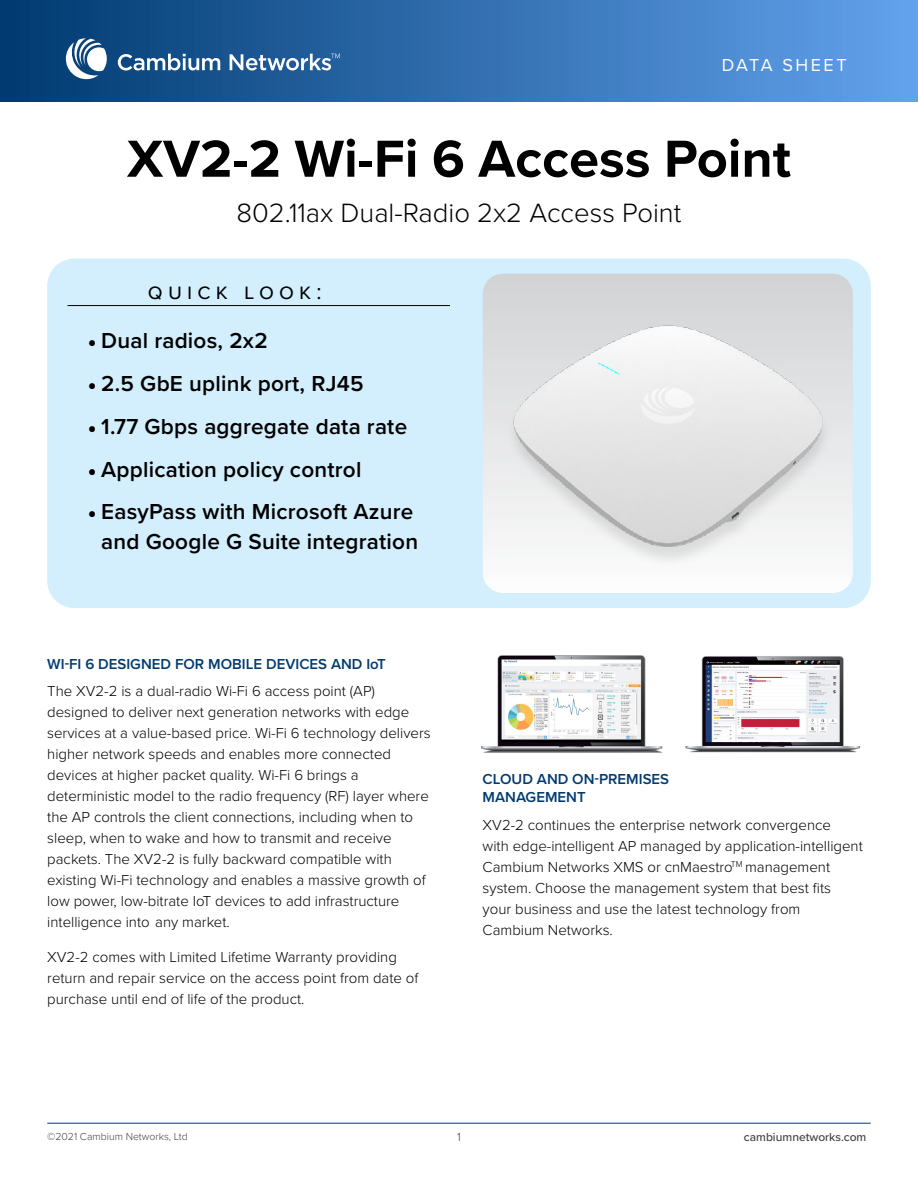
<style>
.page{position:relative;width:918px;height:1188px;background:#fff}
.page>*{position:absolute;margin:0;border:0;box-sizing:border-box;transform-origin:0 0}
.t1{font:700 54px "Proxima Nova";color:#000}
.t2{font:300 27.45px "Proxima Nova";color:#000}
.t3{font:600 22.5px/30px "Proxima Nova";letter-spacing:.01em;color:#000;text-align:right}
.t4{font:22.5px "Proxima Nova";letter-spacing:.23em;color:#000}
.t5{font:18px "Proxima Nova";letter-spacing:.14em;color:#fff}
.t6{font:300 15px/21px "Proxima Nova";color:#000}
.t7{font:600 15px/18px "Proxima Nova";color:#003a6f}
.t8{font:500 12px "Proxima Nova";color:#404041}
.t9{font:300 12px "Proxima Nova";color:#404041}
.t10{font:300 10.5px "Proxima Nova";color:#404041}
.s1{font-family:"Minion Pro";font-weight:400}
</style>
<div class="page">
<div style="left:0;top:0;width:918px;height:102px;background:linear-gradient(to right,#00396f,#63a2ed)"></div>
<hr style="left:47px;top:1123px;width:824px;height:1px;background:#003a6f">
<svg style="left:118px;top:54px;width:102px;height:16px"></svg>
<svg style="left:230px;top:54px;width:110px;height:16px"></svg>
<svg style="left:66px;top:38px;width:41px;height:41px"></svg>
<div style="left:47px;top:259px;width:824px;height:349px;background:#d3eefc;border-radius:27px"></div>
<hr style="left:68px;top:305px;width:382px;height:1px;background:#000">
<img style="left:481px;top:655px;width:182px;height:98px">
<img style="left:685px;top:656px;width:176px;height:97px">
<svg style="left:483px;top:274px;width:369px;height:319px;background:#e6e7e9"></svg>
<img style="left:483px;top:289px;width:370px;height:290px">
<p class="t5" style="left:722px;top:52px;width:126px">DATA SHEET</p>
<p class="t1" style="left:127px;top:118px;width:665px">XV2-2 Wi-Fi 6 Access Point</p>
<p class="t2" style="left:237px;top:192px;width:446px">802.11ax Dual-Radio 2x2 Access Point</p>
<p class="t4" style="left:148px;top:275px;width:175px">quick look:</p>
<p class="t3" style="left:88px;top:325px;width:181px"><span class="s1">•</span> Dual radios, 2x2</p>
<p class="t3" style="left:88px;top:368px;width:277px"><span class="s1">•</span> 2.5 GbE uplink port, RJ45</p>
<p class="t3" style="left:88px;top:411px;width:321px"><span class="s1">•</span> 1.77 Gbps aggregate data rate</p>
<p class="t3" style="left:88px;top:454px;width:275px"><span class="s1">•</span> Application policy control</p>
<p class="t3" style="left:88px;top:496px;width:332px"><span class="s1">•</span> EasyPass with Microsoft Azure and Google G Suite integration</p>
<p class="t7" style="left:47px;top:654px;width:340px">WI-FI 6 DESIGNED FOR MOBILE DEVICES AND IoT</p>
<p class="t6" style="left:47px;top:680px;width:385px">The XV2-2 is a dual-radio Wi-Fi 6 access point (AP) designed to deliver next generation networks with edge services at a value-based price. Wi-Fi 6 technology delivers higher network speeds and enables more connected devices at higher packet quality. Wi-Fi 6 brings a deterministic model to the radio frequency (RF) layer where the AP controls the client connections, including when to sleep, when to wake and how to transmit and receive packets. The XV2-2 is fully backward compatible with existing Wi-Fi technology and enables a massive growth of low power, low-bitrate IoT devices to add infrastructure intelligence into any market.</p>
<p class="t6" style="left:47px;top:945px;width:373px">XV2-2 comes with Limited Lifetime Warranty providing return and repair service on the access point from date of purchase until end of life of the product.</p>
<p class="t7" style="left:483px;top:770px;width:188px">CLOUD AND ON-PREMISES<br>MANAGEMENT</p>
<p class="t6" style="left:483px;top:814px;width:382px">XV2-2 continues the enterprise network convergence<br>with edge-intelligent AP managed by application-intelligent Cambium Networks XMS or cnMaestro<sup>TM</sup> management system. Choose the management system that best fits your business and use the latest technology from Cambium Networks.</p>
<p class="t10" style="left:47px;top:1128px;width:142px">©2021 Cambium Networks, Ltd</p>
<p class="t9" style="left:457px;top:1128px;width:5px">1</p>
<p class="t8" style="left:744px;top:1128px;width:124px">cambiumnetworks.com</p>
</div>
